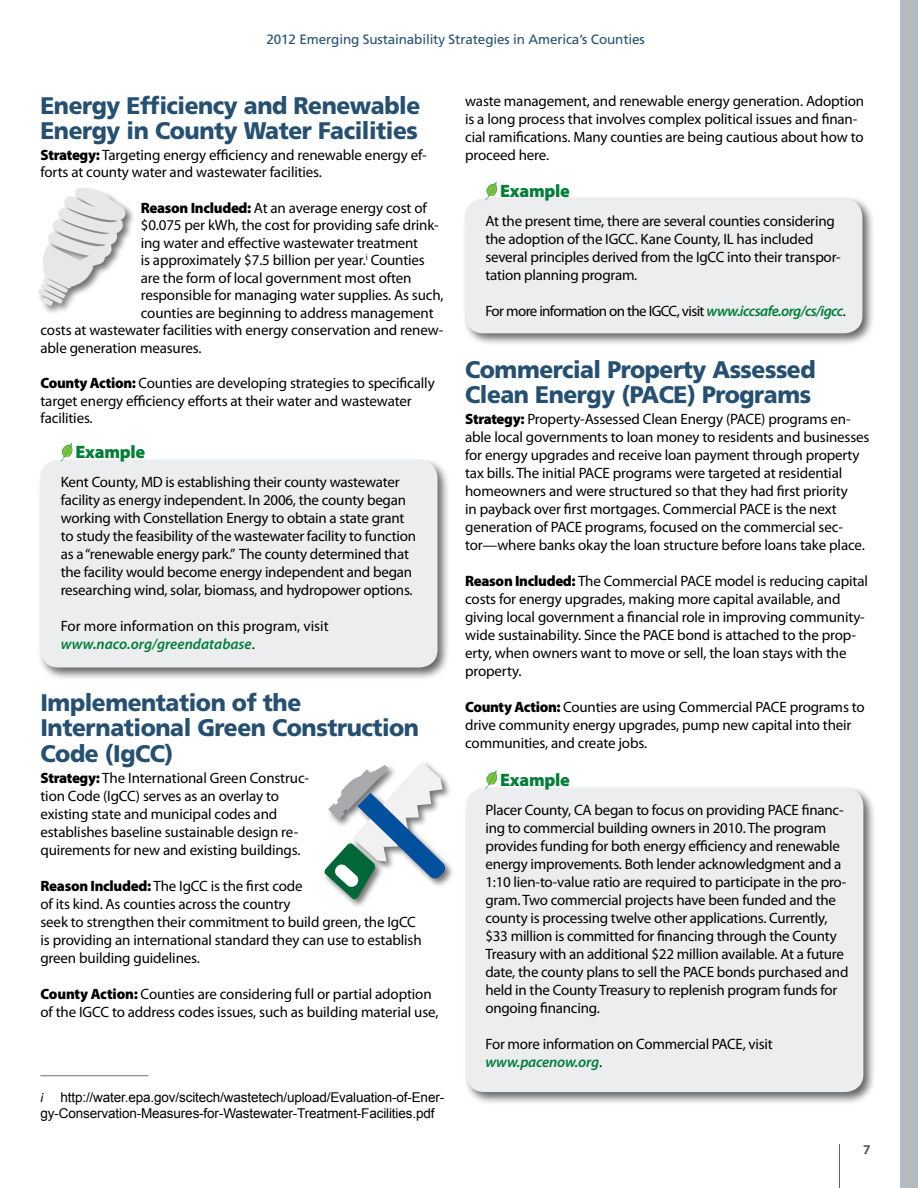
<style>
.page{position:relative;width:918px;height:1188px;background:#fff}
.page>*{position:absolute;margin:0;border:0;box-sizing:border-box;transform-origin:0 0}
.t1{font:900 24px/25.5px "Frutiger LT Std";letter-spacing:-.02em;color:#265071;scale:.95 1}
.t2{font:900 18px "Myriad Pro";letter-spacing:-.015em;color:#007e38}
.t3{font:15px/18px "Myriad Pro";letter-spacing:-.01em;color:#000}
.t4{font:15px "Myriad Pro";letter-spacing:-.04em;color:#000}
.t5{font:13.5px/15.8px "Arial";letter-spacing:-.01em;color:#000}
.t6{font:13.5px "Frutiger LT Std";letter-spacing:-.01em;color:#265071}
.t7{font:700 13.5px "Myriad Pro";color:#58595b}
.s1{font-weight:900}
.s2{font-weight:600;font-style:italic;color:#007e38}
.s3{font-family:"Myriad Pro";font-style:italic}
</style>
<div class="page">
<hr style="left:839px;top:1144px;width:1px;height:44px;background:#58595b">
<div style="left:900px;top:0;width:18px;height:1188px;background:#b4bbc0"></div>
<div style="left:463px;top:785px;width:414px;height:320px;background:#000;opacity:.6"></div>
<div style="left:466px;top:788px;width:397px;height:304px;background:#ebedef;border-radius:18px"></div>
<div style="left:462px;top:196px;width:414px;height:150px;background:#000;opacity:.6"></div>
<div style="left:465px;top:199px;width:397px;height:134px;background:#ebedef;border-radius:18px"></div>
<div style="left:37px;top:457px;width:414px;height:223px;background:#000;opacity:.6"></div>
<div style="left:40px;top:460px;width:398px;height:208px;background:#ebedef;border-radius:18px"></div>
<svg style="left:61px;top:443px;width:11px;height:18px"></svg>
<hr style="left:40px;top:1075px;width:108px;height:1px;background:#6d6e71">
<svg style="left:485px;top:182px;width:12px;height:18px"></svg>
<svg style="left:485px;top:770px;width:12px;height:19px"></svg>
<div style="left:35px;top:185px;width:100px;height:129px;background:#000;opacity:.55"></div>
<svg style="left:38px;top:188px;width:89px;height:118px"></svg>
<div style="left:322px;top:759px;width:133px;height:149px;background:#000;opacity:.55"></div>
<svg style="left:324px;top:762px;width:122px;height:138px"></svg>
<p class="t6" style="left:266px;top:31px;width:380px">2012 Emerging Sustainability Strategies in America’s Counties</p>
<h1 class="t1" style="left:40px;top:92px;width:401px">Energy Efficiency and Renewable<br>Energy in County Water Facilities</h1>
<p class="t3" style="left:40px;top:146px;width:388px;line-height:17.5px"><span class="s1">Strategy:</span> Targeting energy efficiency and renewable energy ef&shy;forts at county water and wastewater facilities.</p>
<p class="t3" style="left:141px;top:198px;width:288px"><span class="s1">Reason Included:</span> At an average energy cost of</p>
<p class="t3" style="left:141px;top:216px;width:300px">$0.075 per kWh, the cost for providing safe drink-</p>
<p class="t3" style="left:141px;top:233px;width:279px">ing water and effective wastewater treatment</p>
<p class="t3" style="left:141px;top:251px;width:286px">is approximately $7.5 billion per year.<sup>i</sup> Counties</p>
<p class="t3" style="left:141px;top:269px;width:272px">are the form of local government most often</p>
<p class="t3" style="left:141px;top:286px;width:304px">responsible for managing water supplies. As such,</p>
<p class="t3" style="left:141px;top:304px;width:294px">counties are beginning to address management</p>
<p class="t3" style="left:41px;top:321px;width:404px">costs at wastewater facilities with energy conservation and renew-</p>
<p class="t3" style="left:41px;top:339px;width:162px">able generation measures.</p>
<p class="t3" style="left:40px;top:374px;width:396px;line-height:17.5px"><span class="s1">County Action:</span> Counties are developing strategies to specifically target energy efficiency efforts at their water and wastewater facilities.</p>
<p class="t2" style="left:76px;top:442px;width:71px">Example</p>
<p class="t3" style="left:61px;top:473px;width:357px">Kent County, MD is establishing their county wastewater facility as energy independent. In 2006, the county began working with Constellation Energy to obtain a state grant to study the feasibility of the wastewater facility to function as a “renewable energy park.” The county determined that the facility would become energy independent and began researching wind, solar, biomass, and hydropower options.</p>
<p class="t3" style="left:61px;top:617px;width:269px">For more information on this program, visit <span class="s2">www.naco.org/greendatabase</span>.</p>
<h1 class="t1" style="left:40px;top:689px;width:400px">Implementation of the<br>International Green Construction<br>Code (IgCC)</h1>
<p class="t3" style="left:40px;top:769px;width:270px"><span class="s1">Strategy:</span> The International Green Construc&shy;tion Code (IgCC) serves as an overlay to existing state and municipal codes and establishes baseline sustainable design re&shy;quirements for new and existing buildings.</p>
<p class="t3" style="left:40px;top:877px;width:383px"><span class="s1">Reason Included:</span> The IgCC is the first code<br>of its kind. As counties across the country<br>seek to strengthen their commitment to build green, the IgCC is providing an international standard they can use to establish green building guidelines.</p>
<p class="t3" style="left:40px;top:985px;width:400px"><span class="s1">County Action:</span> Counties are considering full or partial adoption of the IGCC to address codes issues, such as building material use,</p>
<p class="t5" style="left:40px;top:1090px;width:405px"><span class="s3">i</span> http://water.epa.gov/scitech/wastetech/upload/Evaluation-of-Ener&shy;gy-Conservation-Measures-for-Wastewater-Treatment-Facilities.pdf</p>
<p class="t3" style="left:465px;top:91px;width:401px">waste management, and renewable energy generation. Adoption is a long process that involves complex political issues and finan&shy;cial ramifications. Many counties are being cautious about how to proceed here.</p>
<p class="t2" style="left:500px;top:181px;width:71px">Example</p>
<p class="t3" style="left:485px;top:212px;width:357px">At the present time, there are several counties considering the adoption of the IGCC. Kane County, IL has included several principles derived from the IgCC into their transpor&shy;tation planning program.</p>
<p class="t4" style="left:485px;top:302px;width:362px">For more information on the IGCC, visit <span class="s2">www.iccsafe.org/cs/igcc</span>.</p>
<h1 class="t1" style="left:465px;top:356px;width:370px">Commercial Property Assessed<br>Clean Energy (PACE) Programs</h1>
<p class="t3" style="left:465px;top:410px;width:406px"><span class="s1">Strategy:</span> Property-Assessed Clean Energy (PACE) programs en&shy;able local governments to loan money to residents and businesses for energy upgrades and receive loan payment through property tax bills. The initial PACE programs were targeted at residential homeowners and were structured so that they had first priority<br>in payback over first mortgages. Commercial PACE is the next generation of PACE programs, focused on the commercial sec&shy;tor—where banks okay the loan structure before loans take place.</p>
<p class="t3" style="left:465px;top:572px;width:404px"><span class="s1">Reason Included:</span> The Commercial PACE model is reducing capital costs for energy upgrades, making more capital available, and giving local government a financial role in improving community&shy;wide sustainability. Since the PACE bond is attached to the prop&shy;erty, when owners want to move or sell, the loan stays with the property.</p>
<p class="t3" style="left:465px;top:698px;width:401px"><span class="s1">County Action:</span> Counties are using Commercial PACE programs to drive community energy upgrades, pump new capital into their communities, and create jobs.</p>
<p class="t2" style="left:500px;top:769px;width:71px">Example</p>
<p class="t3" style="left:485px;top:800px;width:365px">Placer County, CA began to focus on providing PACE financ&shy;ing to commercial building owners in 2010. The program provides funding for both energy efficiency and renewable energy improvements. Both lender acknowledgment and a 1:10 lien-to-value ratio are required to participate in the pro&shy;gram. Two commercial projects have been funded and the county is processing twelve other applications. Currently, $33 million is committed for financing through the County Treasury with an additional $22 million available. At a future date, the county plans to sell the PACE bonds purchased and held in the County Treasury to replenish program funds for ongoing financing.</p>
<p class="t3" style="left:485px;top:1034px;width:289px">For more information on Commercial PACE, visit <span class="s2">www.pacenow.org</span>.</p>
<p class="t7" style="left:863px;top:1141px;width:9px">7</p>
</div>
